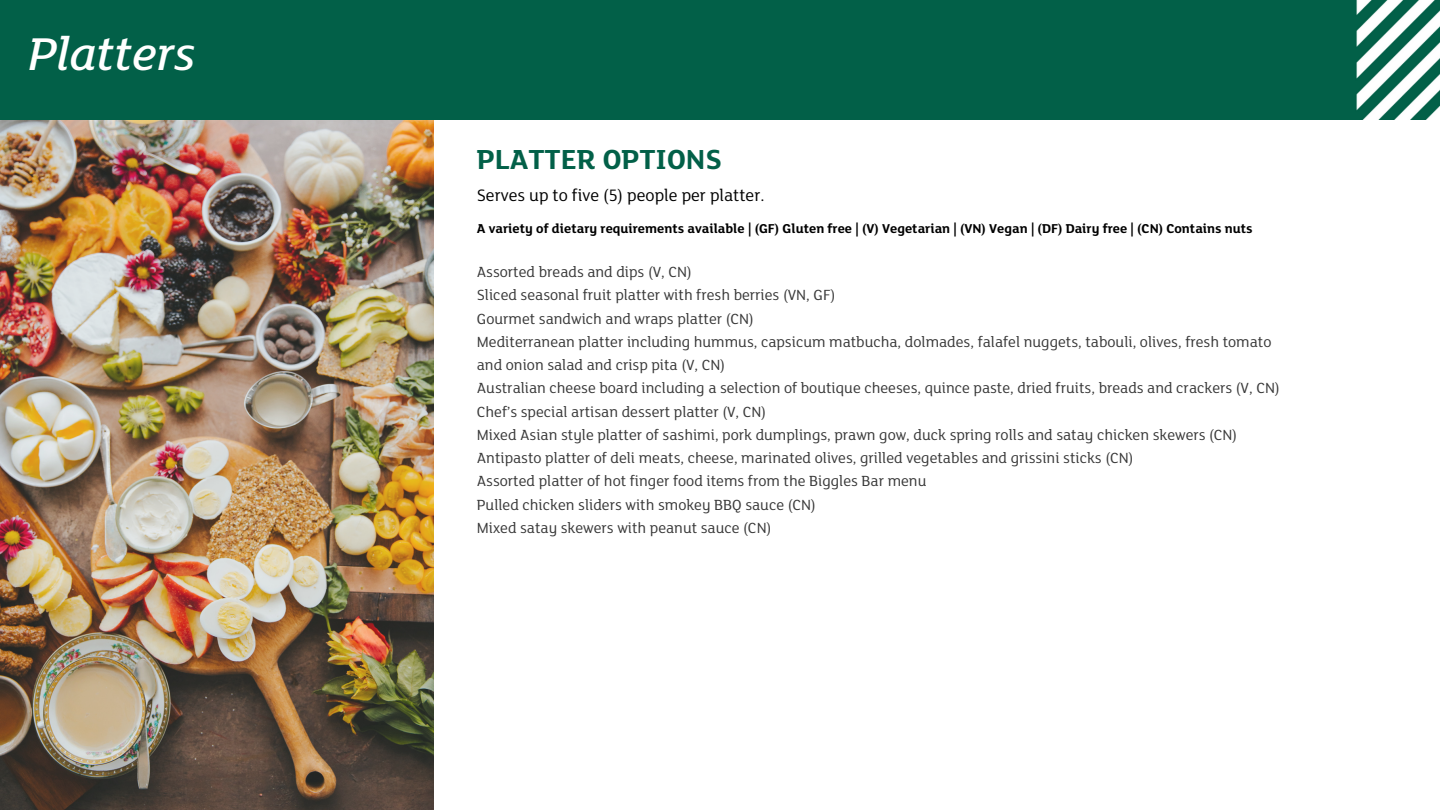
<style>
.page{position:relative;width:1440px;height:810px;background:#fff}
.page>*{position:absolute;margin:0;border:0;box-sizing:border-box;transform-origin:0 0}
.t1{font:italic 500 50px "FS Lola";color:#fff}
.t2{font:700 30px "FS Lola";color:#026048}
.t3{font:18px "FS Lola";color:#000}
.t4{font:16px/23.2px "FS Lola";color:#383838}
.t5{font:700 14px "FS Lola";color:#000}
</style>
<div class="page">
<div style="left:0;top:0;width:1440px;height:120px;background:#026048"></div>
<img style="left:0;top:120px;width:433px;height:690px">
<p class="t1" style="left:28px;top:32px;width:169px">Platters</p>
<p class="t2" style="left:477px;top:146px;width:246px">PLATTER OPTIONS</p>
<p class="t3" style="left:477px;top:187px;width:289px">Serves up to five (5) people per platter.</p>
<p class="t5" style="left:477px;top:222px;width:777px">A variety of dietary requirements available | (GF) Gluten free | (V) Vegetarian | (VN) Vegan | (DF) Dairy free | (CN) Contains nuts</p>
<p class="t4" style="left:477px;top:262px;width:217px">Assorted breads and dips (V, CN)</p>
<p class="t4" style="left:477px;top:285px;width:360px">Sliced seasonal fruit platter with fresh berries (VN, GF)</p>
<p class="t4" style="left:477px;top:308px;width:279px">Gourmet sandwich and wraps platter (CN)</p>
<p class="t4" style="left:477px;top:331px;width:796px">Mediterranean platter including hummus, capsicum matbucha, dolmades, falafel nuggets, tabouli, olives, fresh tomato and onion salad and crisp pita (V, CN)</p>
<p class="t4" style="left:477px;top:378px;width:804px">Australian cheese board including a selection of boutique cheeses, quince paste, dried fruits, breads and crackers (V, CN)</p>
<p class="t4" style="left:477px;top:401px;width:291px">Chef’s special artisan dessert platter (V, CN)</p>
<p class="t4" style="left:477px;top:424px;width:762px">Mixed Asian style platter of sashimi, pork dumplings, prawn gow, duck spring rolls and satay chicken skewers (CN)</p>
<p class="t4" style="left:477px;top:448px;width:658px">Antipasto platter of deli meats, cheese, marinated olives, grilled vegetables and grissini sticks (CN)</p>
<p class="t4" style="left:477px;top:471px;width:451px">Assorted platter of hot finger food items from the Biggles Bar menu</p>
<p class="t4" style="left:477px;top:494px;width:341px">Pulled chicken sliders with smokey BBQ sauce (CN)</p>
<p class="t4" style="left:477px;top:517px;width:296px">Mixed satay skewers with peanut sauce (CN)</p>
</div>
